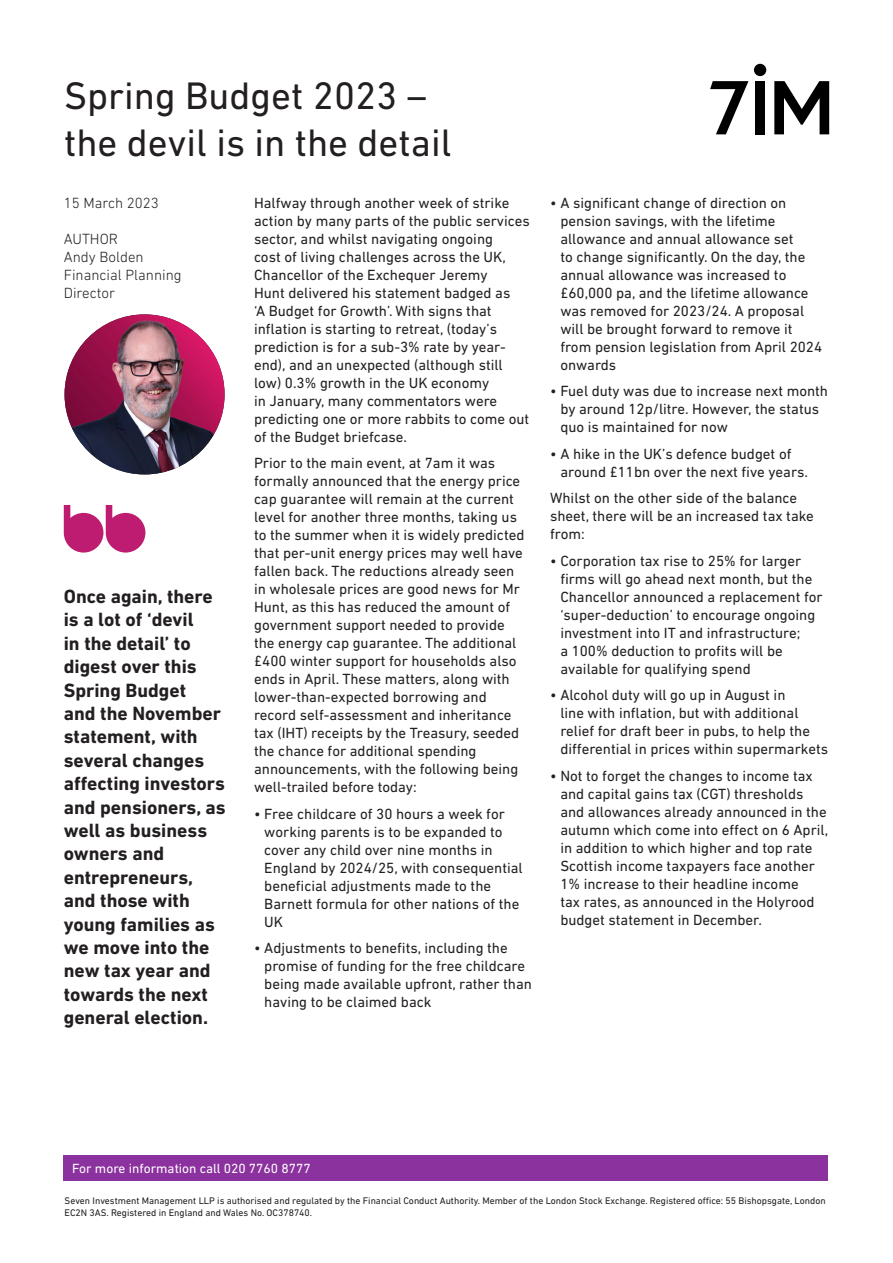
<style>
.page{position:relative;width:893px;height:1263px;background:#fff}
.page>*{position:absolute;margin:0;border:0;box-sizing:border-box;transform-origin:0 0}
.t1{font:39px/46.8px "DIN Next LT Pro";color:#231f20}
.BODY_TEXT{font:700 19.5px/23.4px "DIN Next LT Pro";color:#231f20}
.BODY_TEXT-2{font:15px/18px "DIN Next LT Pro";color:#231f20}
.t2{font:300 15px/18px "DIN Next LT Pro";color:#231f20}
.t3{font:13.5px "DIN Next LT Pro";color:#fff}
.t4{font:9.75px/11.7px "DIN Next LT Pro";color:#231f20}
</style>
<div class="page">
<svg style="left:64px;top:505px;width:81px;height:48px"></svg>
<div style="left:64px;top:1155px;width:764px;height:26px;background:#8b329f"></div>
<img style="left:65px;top:314px;width:160px;height:160px;border-radius:80px">
<svg style="left:774px;top:81px;width:55px;height:53px"></svg>
<svg style="left:710px;top:81px;width:38px;height:53px"></svg>
<div style="left:754px;top:64px;width:12px;height:12px;background:#000001;border-radius:50%"></div>
<div style="left:755px;top:81px;width:10px;height:53px;background:#000001"></div>
<p class="t1" style="left:64px;top:72px;width:389px">Spring Budget 2023 – the devil is in the detail</p>
<p class="t2" style="left:64px;top:193px;width:97px">15 March 2023</p>
<p class="t2" style="left:64px;top:229px;width:56px">AUTHOR</p>
<p class="t2" style="left:64px;top:247px;width:81px">Andy Bolden</p>
<p class="t2" style="left:64px;top:265px;width:119px">Financial Planning<br>Director</p>
<p class="BODY_TEXT" style="left:64px;top:585px;width:163px">Once again, there is a lot of ‘devil<br>in the detail’ to digest over this<br>Spring Budget<br>and the November statement, with several changes affecting investors and pensioners, as well as business owners and entrepreneurs, and those with young families as we move into the new tax year and towards the next general election.</p>
<p class="BODY_TEXT-2" style="left:254px;top:193px;width:277px">Halfway through another week of strike action by many parts of the public services sector, and whilst navigating ongoing<br>cost of living challenges across the UK, Chancellor of the Exchequer Jeremy<br>Hunt delivered his statement badged as<br>‘A Budget for Growth’. With signs that inflation is starting to retreat, (today’s prediction is for a sub-3% rate by year&shy;end), and an unexpected (although still low) 0.3% growth in the UK economy<br>in January, many commentators were predicting one or more rabbits to come out of the Budget briefcase.</p>
<p class="BODY_TEXT-2" style="left:254px;top:454px;width:272px">Prior to the main event, at 7am it was formally announced that the energy price cap guarantee will remain at the current level for another three months, taking us to the summer when it is widely predicted that per-unit energy prices may well have fallen back. The reductions already seen in wholesale prices are good news for Mr Hunt, as this has reduced the amount of government support needed to provide the energy cap guarantee. The additional £400 winter support for households also ends in April. These matters, along with lower-than-expected borrowing and record self-assessment and inheritance tax (IHT) receipts by the Treasury, seeded the chance for additional spending announcements, with the following being well-trailed before today:</p>
<p class="BODY_TEXT-2" style="left:264px;top:804px;width:260px;text-indent:-10px">• Free childcare of 30 hours a week for working parents is to be expanded to cover any child over nine months in<br>England by 2024/25, with consequential beneficial adjustments made to the<br>Barnett formula for other nations of the<br>UK</p>
<p class="BODY_TEXT-2" style="left:264px;top:939px;width:269px;text-indent:-10px">• Adjustments to benefits, including the promise of funding for the free childcare being made available upfront, rather than having to be claimed back</p>
<p class="BODY_TEXT-2" style="left:560px;top:193px;width:263px;text-indent:-10px">• A significant change of direction on pension savings, with the lifetime allowance and annual allowance set<br>to change significantly. On the day, the annual allowance was increased to £60,000 pa, and the lifetime allowance was removed for 2023/24. A proposal will be brought forward to remove it from pension legislation from April 2024 onwards</p>
<p class="BODY_TEXT-2" style="left:560px;top:382px;width:269px;text-indent:-10px">• Fuel duty was due to increase next month by around 12p/litre. However, the status quo is maintained for now</p>
<p class="BODY_TEXT-2" style="left:560px;top:444px;width:249px;text-indent:-10px">• A hike in the UK’s defence budget of around £11bn over the next five years.</p>
<p class="BODY_TEXT-2" style="left:550px;top:489px;width:265px">Whilst on the other side of the balance sheet, there will be an increased tax take from:</p>
<p class="BODY_TEXT-2" style="left:560px;top:551px;width:264px;text-indent:-10px">• Corporation tax rise to 25% for larger firms will go ahead next month, but the Chancellor announced a replacement for ‘super-deduction’ to encourage ongoing investment into IT and infrastructure;<br>a 100% deduction to profits will be available for qualifying spend</p>
<p class="BODY_TEXT-2" style="left:560px;top:686px;width:269px;text-indent:-10px">• Alcohol duty will go up in August in<br>line with inflation, but with additional relief for draft beer in pubs, to help the differential in prices within supermarkets</p>
<p class="BODY_TEXT-2" style="left:560px;top:766px;width:269px;text-indent:-10px">• Not to forget the changes to income tax and capital gains tax (CGT) thresholds and allowances already announced in the autumn which come into effect on 6 April, in addition to which higher and top rate Scottish income taxpayers face another 1% increase to their headline income<br>tax rates, as announced in the Holyrood budget statement in December.</p>
<p class="t3" style="left:72px;top:1161px;width:240px">For more information call 020 7760 8777</p>
<p class="t4" style="left:65px;top:1194px;width:763px">Seven Investment Management LLP is authorised and regulated by the Financial Conduct Authority. Member of the London Stock Exchange. Registered office: 55 Bishopsgate, London<br>EC2N 3AS. Registered in England and Wales No. OC378740.</p>
</div>
